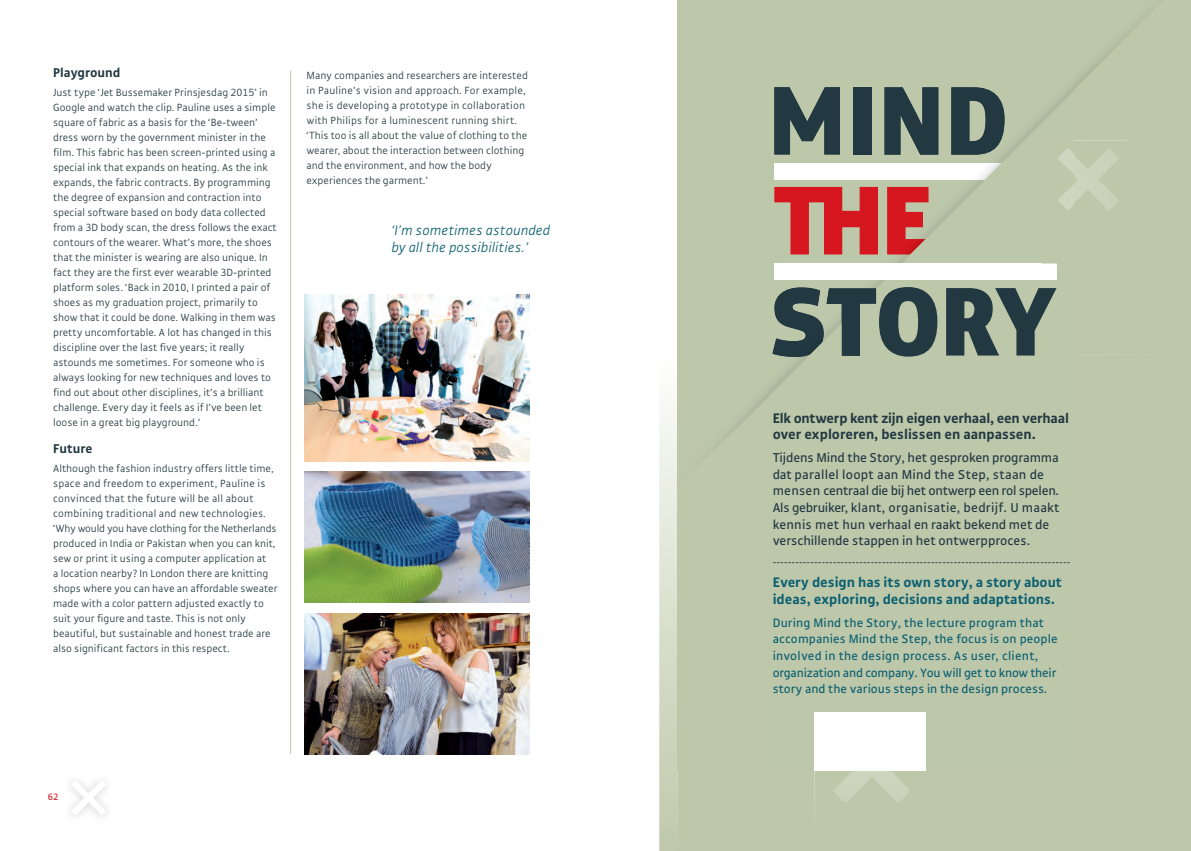
<style>
.page{position:relative;width:1191px;height:851px;background:#fff}
.page>*{position:absolute;margin:0;border:0;box-sizing:border-box;transform-origin:0 0}
.t1{font:italic 300 15px/17.5px "Gak Sans";color:#0b5f70}
.t2{font:700 14.88px/16.6px "Gak Sans";letter-spacing:-.015em;color:#233942}
.t3{font:700 14.88px/16.6px "Gak Sans";color:#0b5f70}
.t4{font:13.88px/16.6px "Gak Sans";letter-spacing:-.005em;color:#233942}
.t5{font:700 13.75px "Gak Sans";color:#233942}
.t6{font:13.12px/16.6px "Gak Sans";letter-spacing:.01em;color:#0b5f70}
.t7{font:300 11.25px/15px "Gak Sans";color:#233942}
.t8{font:10px "Gak Sans";color:#d7171f}
.t9{font:9.25px "Gak Sans";color:#233942}
</style>
<div class="page">
<img style="left:659px;top:405px;width:18px;height:445px">
<img style="left:70px;top:783px;width:37px;height:34px">
<svg style="left:71px;top:780px;width:35px;height:35px"></svg>
<hr style="left:290px;top:71px;width:1px;height:682px;background:#bdc7aa">
<svg style="left:767px;top:0;width:307px;height:771px;background:#b6baa1"></svg>
<div style="left:774px;top:263px;width:283px;height:16px;background:#fff"></div>
<svg style="left:772px;top:287px;width:284px;height:70px;background:#677770"></svg>
<img style="left:1042px;top:140px;width:32px;height:131px">
<img style="left:814px;top:712px;width:111px;height:59px">
<div style="left:677px;top:771px;width:514px;height:79px;background:#bec7aa"></div>
<svg style="left:1133px;top:811px;width:9px;height:6px"></svg>
<img style="left:305px;top:471px;width:224px;height:131px">
<img style="left:305px;top:294px;width:224px;height:167px">
<img style="left:305px;top:613px;width:224px;height:141px">
<p class="t5" style="left:53px;top:65px;width:69px">Playground</p>
<p class="t7" style="left:53px;top:85px;width:225px">Just type ‘Jet Bussemaker Prinsjesdag 2015’ in Google and watch the clip. Pauline uses a simple square of fabric as a basis for the ‘Be-tween’ dress worn by the government minister in the film. This fabric has been screen-printed using a special ink that expands on heating. As the ink expands, the fabric contracts. By programming the degree of expansion and contraction into special software based on body data collected from a 3D body scan, the dress follows the exact contours of the wearer. What’s more, the shoes that the minister is wearing are also unique. In fact they are the first ever wearable 3D-printed platform soles. ‘Back in 2010, I printed a pair of shoes as my graduation project, primarily to show that it could be done. Walking in them was pretty uncomfortable. A lot has changed in this discipline over the last five years; it really astounds me sometimes. For someone who is always looking for new techniques and loves to find out about other disciplines, it’s a brilliant challenge. Every day it feels as if I’ve been let loose in a great big playground.’</p>
<p class="t5" style="left:53px;top:440px;width:41px">Future</p>
<p class="t7" style="left:53px;top:460px;width:226px">Although the fashion industry offers little time, space and freedom to experiment, Pauline is convinced that the future will be all about combining traditional and new technologies. ‘Why would you have clothing for the Netherlands produced in India or Pakistan when you can knit, sew or print it using a computer application at<br>a location nearby? In London there are knitting shops where you can have an affordable sweater made with a color pattern adjusted exactly to suit your figure and taste. This is not only beautiful, but sustainable and honest trade are also significant factors in this respect.</p>
<p class="t7" style="left:306px;top:68px;width:223px">Many companies and researchers are interested in Pauline’s vision and approach. For example, she is developing a prototype in collaboration with Philips for a luminescent running shirt. ‘This too is all about the value of clothing to the wearer, about the interaction between clothing and the environment, and how the body experiences the garment.’</p>
<h1 class="t1" style="left:391px;top:221px;width:160px">‘I’m sometimes astounded by all the possibilities.’</h1>
<p class="t8" style="left:48px;top:790px;width:12px">62</p>
<h2 class="t2" style="left:772px;top:409px;width:298px">Elk ontwerp kent zijn eigen verhaal, een verhaal over exploreren, beslissen en aanpassen.</h2>
<p class="t4" style="left:772px;top:449px;width:288px">Tijdens Mind the Story, het gesproken programma dat parallel loopt aan Mind the Step, staan de mensen centraal die bij het ontwerp een rol spelen.<br>Als gebruiker, klant, organisatie, bedrijf. U maakt kennis met hun verhaal en raakt bekend met de verschillende stappen in het ontwerpproces.</p>
<p class="t9" style="left:772px;top:556px;width:299px">-------------------------------------------------------------------------------</p>
<h2 class="t3" style="left:772px;top:573px;width:291px">Every design has its own story, a story about ideas, exploring, decisions and adaptations.</h2>
<p class="t6" style="left:772px;top:613px;width:286px">During Mind the Story, the lecture program that accompanies Mind the Step, the focus is on people involved in the design process. As user, client, organization and company. You will get to know their story and the various steps in the design process.</p>
</div>
